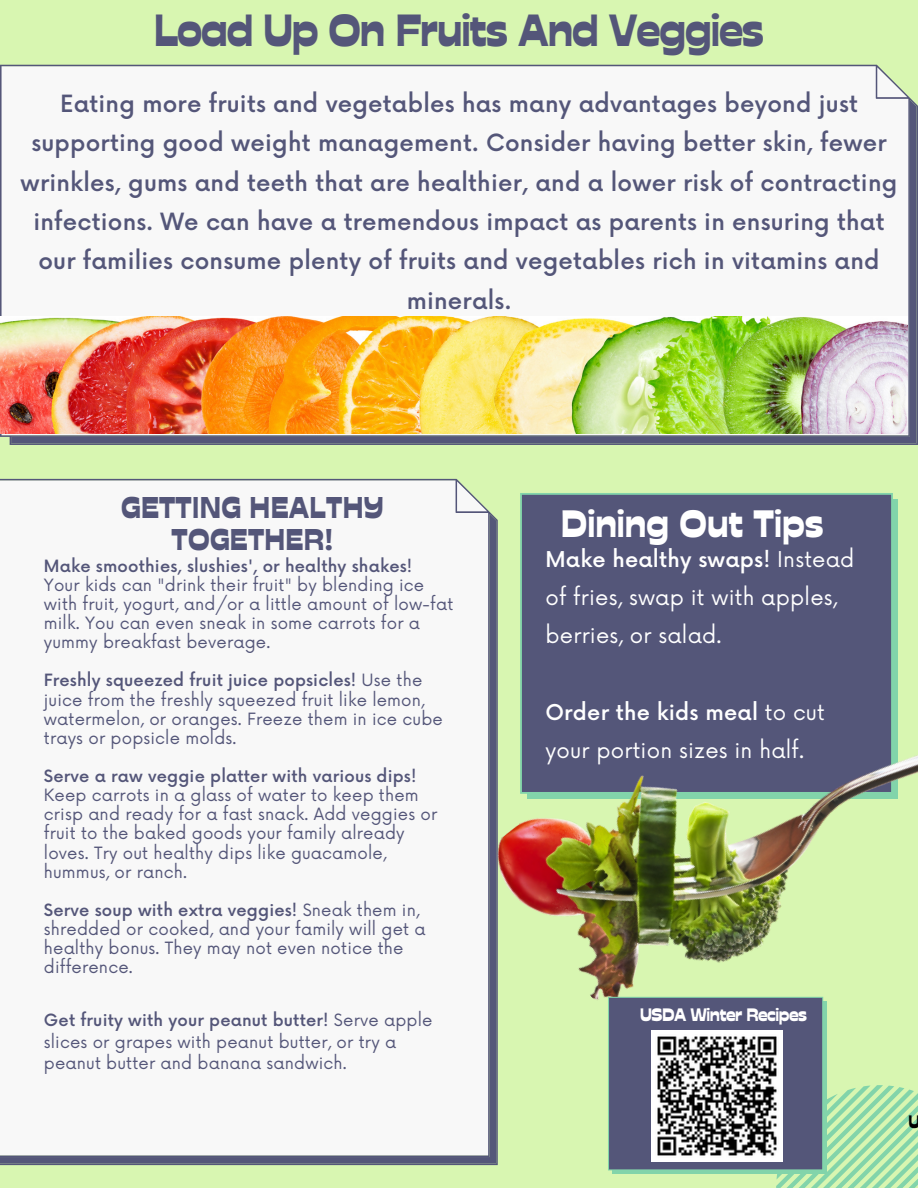
<style>
.page{position:relative;width:918px;height:1188px;background:#d8f6b1}
.page>*{position:absolute;margin:0;border:0;box-sizing:border-box;transform-origin:0 0}
.t1{font:45px "Stadio Now Novarese";letter-spacing:-.025em;color:#545679}
.t2{font:38.1px "Stadio Now Novarese";color:#fff}
.t3{font:30px/32.7px "Stadio Now Novarese";letter-spacing:.01em;color:#545679;text-align:center}
.t4{font:500 23.1px/39.3px "Now";letter-spacing:.01em;color:#545679;text-align:center}
.t5{font:21.3px/38.2px "Now";letter-spacing:.01em;color:#fff}
.t6{font:18px "Stadio Now Novarese";letter-spacing:-.025em;color:#fff}
.t7{font:18px "Stadio Now Novarese";color:#000}
.t8{font:16.5px/19.2px "Now";letter-spacing:.01em;color:#545679}
.t9{font:500 16.5px "Now";letter-spacing:.01em;color:#545679}
.s1{font-weight:500}
</style>
<div class="page">
<div style="left:0;top:65px;width:918px;height:380px;background:#f8f8f8"></div>
<div style="left:520px;top:493px;width:373px;height:110px;background:#545679"></div>
<div style="left:0;top:479px;width:498px;height:686px;background:#f8f8f8"></div>
<img style="left:0;top:316px;width:908px;height:117px">
<img style="left:480px;top:603px;width:438px;height:445px">
<svg style="left:608px;top:997px;width:310px;height:191px"></svg>
<img style="left:651px;top:1030px;width:132px;height:132px">
<h1 class="t1" style="left:154px;top:4px;width:612px">Load Up On Fruits And Veggies</h1>
<p class="t4" style="left:21px;top:85px;width:878px">Eating more fruits and vegetables has many advantages beyond just supporting good weight management. Consider having better skin, fewer wrinkles, gums and teeth that are healthier, and a lower risk of contracting infections. We can have a tremendous impact as parents in ensuring that our families consume plenty of fruits and vegetables rich in vitamins and minerals.</p>
<h3 class="t3" style="left:121px;top:491px;width:264px">GETTING HEALTHY<br>TOGETHER!</h3>
<p class="t9" style="left:44px;top:557px;width:370px">Make smoothies, slushies', or healthy shakes!</p>
<p class="t8" style="left:44px;top:576px;width:411px">Your kids can "drink their fruit" by blending ice with fruit, yogurt, and/or a little amount of low-fat milk. You can even sneak in some carrots for a yummy breakfast beverage.</p>
<p class="t8" style="left:44px;top:672px;width:400px"><span class="s1">Freshly squeezed fruit juice popsicles!</span> Use the juice from the freshly squeezed fruit like lemon, watermelon, or oranges. Freeze them in ice cube trays or popsicle molds.</p>
<p class="t9" style="left:44px;top:767px;width:374px">Serve a raw veggie platter with various dips!</p>
<p class="t8" style="left:44px;top:786px;width:395px">Keep carrots in a glass of water to keep them crisp and ready for a fast snack. Add veggies or fruit to the baked goods your family already loves. Try out healthy dips like guacamole, hummus, or ranch.</p>
<p class="t8" style="left:44px;top:901px;width:383px"><span class="s1">Serve soup with extra veggies!</span> Sneak them in, shredded or cooked, and your family will get a healthy bonus. They may not even notice the difference.</p>
<p class="t8" style="left:44px;top:1010px;width:390px;line-height:21.3px"><span class="s1">Get fruity with your peanut butter!</span> Serve apple slices or grapes with peanut butter, or try a peanut butter and banana sandwich.</p>
<p class="t6" style="left:640px;top:1004px;width:168px">USDA Winter Recipes</p>
<h2 class="t2" style="left:561px;top:501px;width:264px">Dining Out Tips</h2>
<p class="t5" style="left:545px;top:541px;width:311px"><span class="s1">Make healthy swaps!</span> Instead of fries, swap it with apples, berries, or salad.</p>
<p class="t5" style="left:545px;top:694px;width:281px"><span class="s1">Order the kids meal</span> to cut your portion sizes in half.</p>
<p class="t7" style="left:909px;top:1111px;width:13px">U</p>
</div>
